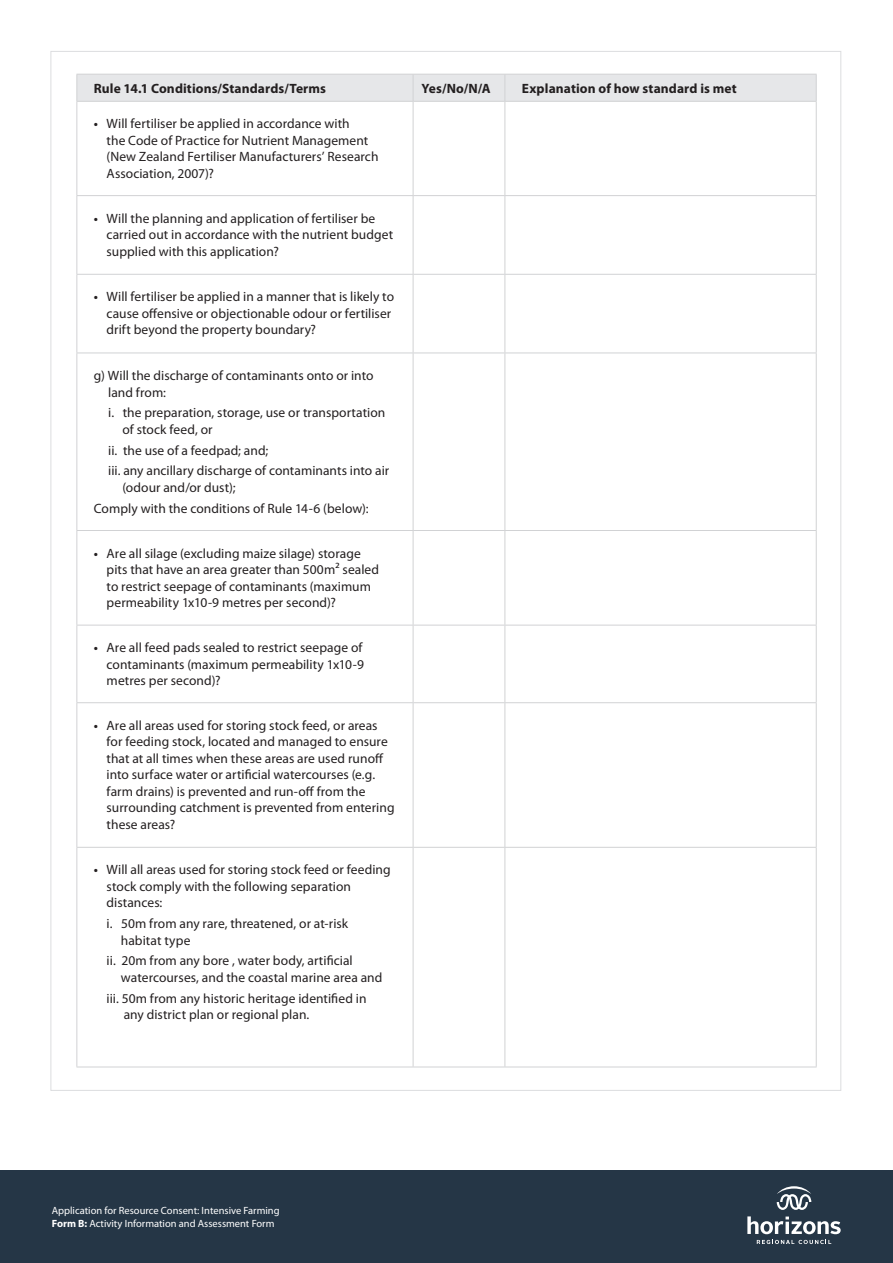
<style>
.page{position:relative;width:893px;height:1263px;background:#fff}
.page>*{position:absolute;margin:0;border:0;box-sizing:border-box;transform-origin:0 0}
.Paragraph_Style_1{font:13.5px/16.5px "Myriad Pro";letter-spacing:.005em;color:#231f20}
.Paragraph_Style_1-2{font:700 13.5px "Myriad Pro";letter-spacing:.01em;color:#231f20}
.t1{font:10.5px/13.5px "Myriad Pro";color:#fff}
.s1{font-weight:600}
.s2{font-weight:700}
</style>
<div class="page">
<div style="left:0;top:1170px;width:893px;height:93px;background:#253646"></div>
<svg style="left:757px;top:1240px;width:74px;height:4px"></svg>
<svg style="left:747px;top:1216px;width:94px;height:18px"></svg>
<svg style="left:777px;top:1186px;width:34px;height:24px"></svg>
<div style="left:76px;top:74px;width:741px;height:27px;background:#e6e7e9"></div>
<hr style="left:76px;top:101px;width:337px;height:1px;background:#d1d2d4">
<hr style="left:76px;top:102px;width:1px;height:93px;background:#d1d2d4">
<hr style="left:413px;top:101px;width:92px;height:1px;background:#d1d2d4">
<hr style="left:413px;top:102px;width:1px;height:93px;background:#d1d2d4">
<hr style="left:505px;top:101px;width:312px;height:1px;background:#d1d2d4">
<hr style="left:504px;top:102px;width:1px;height:93px;background:#d1d2d4">
<hr style="left:816px;top:102px;width:1px;height:93px;background:#d1d2d4">
<hr style="left:76px;top:195px;width:337px;height:1px;background:#d1d2d4">
<hr style="left:76px;top:196px;width:1px;height:78px;background:#d1d2d4">
<hr style="left:413px;top:195px;width:92px;height:1px;background:#d1d2d4">
<hr style="left:413px;top:196px;width:1px;height:78px;background:#d1d2d4">
<hr style="left:505px;top:195px;width:312px;height:1px;background:#d1d2d4">
<hr style="left:504px;top:196px;width:1px;height:78px;background:#d1d2d4">
<hr style="left:816px;top:196px;width:1px;height:78px;background:#d1d2d4">
<hr style="left:76px;top:274px;width:337px;height:1px;background:#d1d2d4">
<hr style="left:76px;top:275px;width:1px;height:78px;background:#d1d2d4">
<hr style="left:413px;top:274px;width:92px;height:1px;background:#d1d2d4">
<hr style="left:413px;top:275px;width:1px;height:78px;background:#d1d2d4">
<hr style="left:505px;top:274px;width:312px;height:1px;background:#d1d2d4">
<hr style="left:504px;top:275px;width:1px;height:78px;background:#d1d2d4">
<hr style="left:816px;top:275px;width:1px;height:78px;background:#d1d2d4">
<hr style="left:76px;top:353px;width:337px;height:1px;background:#d1d2d4">
<hr style="left:76px;top:353px;width:1px;height:177px;background:#d1d2d4">
<hr style="left:413px;top:353px;width:92px;height:1px;background:#d1d2d4">
<hr style="left:413px;top:353px;width:1px;height:177px;background:#d1d2d4">
<hr style="left:505px;top:353px;width:312px;height:1px;background:#d1d2d4">
<hr style="left:504px;top:353px;width:1px;height:177px;background:#d1d2d4">
<hr style="left:816px;top:353px;width:1px;height:177px;background:#d1d2d4">
<hr style="left:76px;top:530px;width:337px;height:1px;background:#d1d2d4">
<hr style="left:76px;top:531px;width:1px;height:94px;background:#d1d2d4">
<hr style="left:413px;top:530px;width:92px;height:1px;background:#d1d2d4">
<hr style="left:413px;top:531px;width:1px;height:94px;background:#d1d2d4">
<hr style="left:505px;top:530px;width:312px;height:1px;background:#d1d2d4">
<hr style="left:504px;top:531px;width:1px;height:94px;background:#d1d2d4">
<hr style="left:816px;top:531px;width:1px;height:94px;background:#d1d2d4">
<hr style="left:76px;top:625px;width:337px;height:1px;background:#d1d2d4">
<hr style="left:76px;top:625px;width:1px;height:77px;background:#d1d2d4">
<hr style="left:413px;top:625px;width:92px;height:1px;background:#d1d2d4">
<hr style="left:413px;top:625px;width:1px;height:77px;background:#d1d2d4">
<hr style="left:505px;top:625px;width:312px;height:1px;background:#d1d2d4">
<hr style="left:504px;top:625px;width:1px;height:77px;background:#d1d2d4">
<hr style="left:816px;top:625px;width:1px;height:77px;background:#d1d2d4">
<hr style="left:76px;top:702px;width:337px;height:1px;background:#d1d2d4">
<hr style="left:76px;top:703px;width:1px;height:144px;background:#d1d2d4">
<hr style="left:413px;top:702px;width:92px;height:1px;background:#d1d2d4">
<hr style="left:413px;top:703px;width:1px;height:144px;background:#d1d2d4">
<hr style="left:505px;top:702px;width:312px;height:1px;background:#d1d2d4">
<hr style="left:504px;top:703px;width:1px;height:144px;background:#d1d2d4">
<hr style="left:816px;top:703px;width:1px;height:144px;background:#d1d2d4">
<hr style="left:76px;top:847px;width:337px;height:1px;background:#d1d2d4">
<hr style="left:76px;top:848px;width:1px;height:218px;background:#d1d2d4">
<hr style="left:413px;top:847px;width:92px;height:1px;background:#d1d2d4">
<hr style="left:413px;top:848px;width:1px;height:218px;background:#d1d2d4">
<hr style="left:505px;top:847px;width:312px;height:1px;background:#d1d2d4">
<hr style="left:504px;top:848px;width:1px;height:218px;background:#d1d2d4">
<hr style="left:816px;top:848px;width:1px;height:218px;background:#d1d2d4">
<hr style="left:76px;top:1066px;width:337px;height:1px;background:#d1d2d4">
<hr style="left:413px;top:1066px;width:92px;height:1px;background:#d1d2d4">
<hr style="left:505px;top:1066px;width:312px;height:1px;background:#d1d2d4">
<p class="Paragraph_Style_1-2" style="left:94px;top:79px;width:234px">Rule 14.1 Conditions/Standards/Terms</p>
<p class="Paragraph_Style_1-2" style="left:422px;top:79px;width:71px">Yes/No/N/A</p>
<p class="Paragraph_Style_1-2" style="left:522px;top:79px;width:216px">Explanation of how standard is met</p>
<p class="Paragraph_Style_1" style="left:107px;top:115px;width:273px;text-indent:-13px"><span class="s1">•</span> Will fertiliser be applied in accordance with<br>the Code of Practice for Nutrient Management (New Zealand Fertiliser Manufacturers’ Research Association, 2007)?</p>
<p class="Paragraph_Style_1" style="left:107px;top:210px;width:288px;text-indent:-13px"><span class="s1">•</span> Will the planning and application of fertiliser be carried out in accordance with the nutrient budget supplied with this application?</p>
<p class="Paragraph_Style_1" style="left:107px;top:288px;width:289px;text-indent:-13px"><span class="s1">•</span> Will fertiliser be applied in a manner that is likely to cause offensive or objectionable odour or fertiliser drift beyond the property boundary?</p>
<p class="Paragraph_Style_1" style="left:108px;top:367px;width:267px;text-indent:-14px">g) Will the discharge of contaminants onto or into land from:</p>
<p class="Paragraph_Style_1" style="left:122px;top:404px;width:264px;text-indent:-14px">i. the preparation, storage, use or transportation of stock feed, or</p>
<p class="Paragraph_Style_1" style="left:108px;top:442px;width:162px">ii. the use of a feedpad; and;</p>
<p class="Paragraph_Style_1" style="left:122px;top:462px;width:268px;text-indent:-14px">iii. any ancillary discharge of contaminants into air (odour and/or dust);</p>
<p class="Paragraph_Style_1" style="left:94px;top:500px;width:276px">Comply with the conditions of Rule 14-6 (below):</p>
<p class="Paragraph_Style_1" style="left:107px;top:545px;width:274px;text-indent:-13px"><span class="s1">•</span> Are all silage (excluding maize silage) storage pits that have an area greater than 500m² sealed to restrict seepage of contaminants (maximum permeability 1x10-9 metres per second)?</p>
<p class="Paragraph_Style_1" style="left:107px;top:639px;width:259px;text-align:justify;text-indent:-13px"><span class="s1">•</span> Are all feed pads sealed to restrict seepage of contaminants (maximum permeability 1x10-9 metres per second)?</p>
<p class="Paragraph_Style_1" style="left:107px;top:717px;width:289px;text-indent:-13px"><span class="s1">•</span> Are all areas used for storing stock feed, or areas for feeding stock, located and managed to ensure that at all times when these areas are used runoff into surface water or artificial watercourses (e.g. farm drains) is prevented and run-off from the surrounding catchment is prevented from entering these areas?</p>
<p class="Paragraph_Style_1" style="left:107px;top:861px;width:285px;text-indent:-13px"><span class="s1">•</span> Will all areas used for storing stock feed or feeding stock comply with the following separation distances:</p>
<p class="Paragraph_Style_1" style="left:121px;top:915px;width:229px;text-indent:-14px">i. 50m from any rare, threatened, or at-risk habitat type</p>
<p class="Paragraph_Style_1" style="left:121px;top:952px;width:263px;text-indent:-14px">ii. 20m from any bore , water body, artificial watercourses, and the coastal marine area and</p>
<p class="Paragraph_Style_1" style="left:124px;top:990px;width:244px;text-indent:-17px">iii. 50m from any historic heritage identified in any district plan or regional plan.</p>
<p class="t1" style="left:52px;top:1203px;width:229px">Application for Resource Consent: Intensive Farming<br><span class="s2">Form B:</span> Activity Information and Assessment Form</p>
</div>
